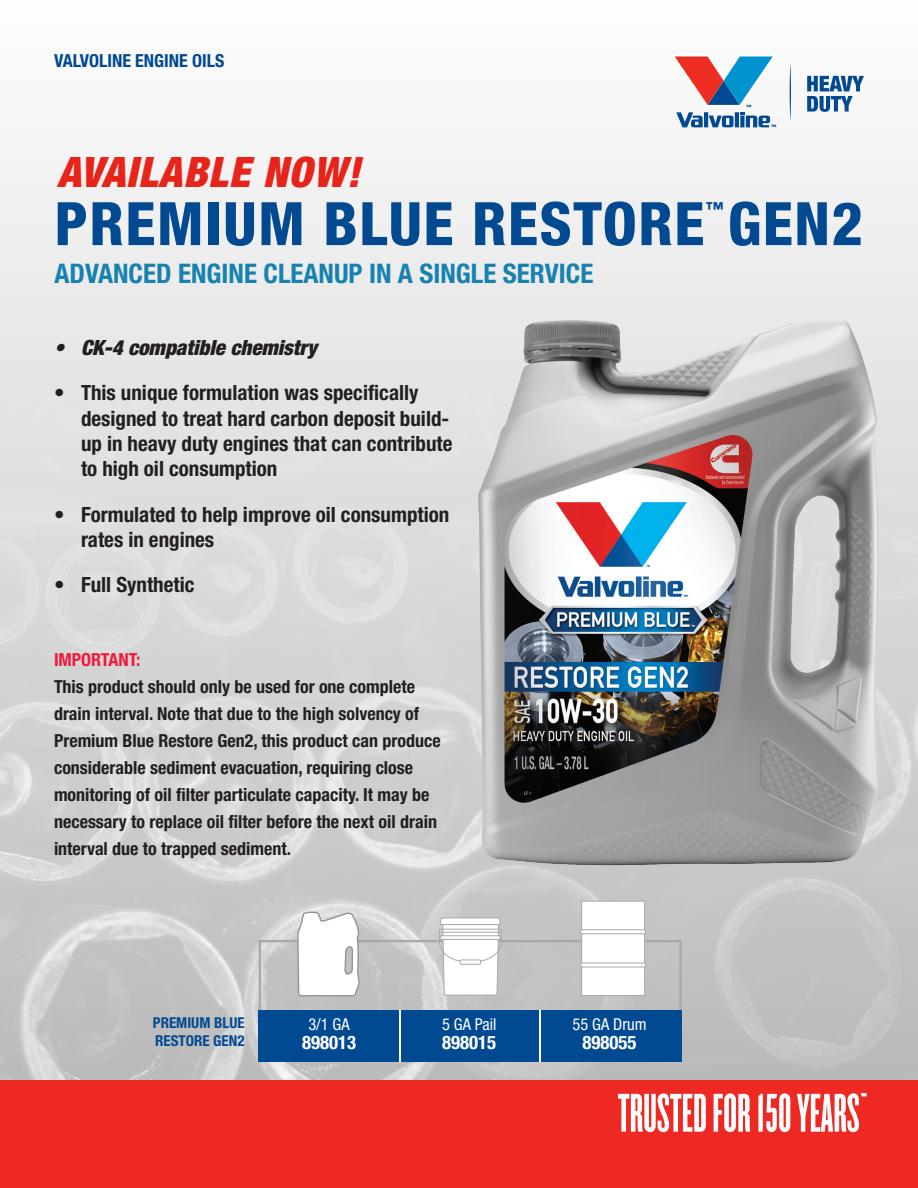
<style>
.page{position:relative;width:918px;height:1188px;background:#fff}
.page>*{position:absolute;margin:0;border:0;box-sizing:border-box;transform-origin:0 0}
.t1{font:800 condensed 60px "Helvetica Neue";letter-spacing:.025em;color:#014a91}
.t2{font:italic 900 condensed 42px "Helvetica Neue";letter-spacing:.025em;color:#e72419}
.t3{font:700 condensed 27px "Helvetica Neue";color:#1781b0}
.t4{font:700 condensed 21px/25.2px "Helvetica Neue";color:#231f20}
.t5{font:italic 900 condensed 21px "Helvetica Neue";color:#231f20}
.Product_Bullet_Point{font:700 condensed 18.75px "Helvetica Neue";color:#fff}
.t6{font:700 condensed 18px/27px "Helvetica Neue";color:#231f20}
.t7{font:700 condensed 18px "Helvetica Neue";color:#014990}
.t8{font:700 condensed 18px "Helvetica Neue";color:#ed1a3a}
.Product_Bullet_Point-2{font:condensed 16.35px "Helvetica Neue";color:#fff}
.t9{font:700 condensed 15px/18px "Helvetica Neue";color:#014a91}
</style>
<div class="page">
<img style="left:0;top:71px;width:918px;height:1009px">
<div style="left:0;top:1080px;width:918px;height:108px;background:#ee2823"></div>
<svg style="left:670px;top:56px;width:108px;height:71px"></svg>
<svg style="left:807px;top:76px;width:57px;height:36px"></svg>
<svg style="left:790px;top:64px;width:1px;height:57px"></svg>
<img style="left:403px;top:247px;width:507px;height:676px">
<svg style="left:618px;top:1093px;width:88px;height:39px"></svg>
<svg style="left:714px;top:1093px;width:36px;height:39px"></svg>
<svg style="left:758px;top:1093px;width:32px;height:39px"></svg>
<svg style="left:797px;top:1093px;width:69px;height:39px"></svg>
<div style="left:259px;top:940px;width:423px;height:101px;border:2px solid #a8a9ad"></div>
<div style="left:259px;top:1010px;width:423px;height:51px;background:#014a91"></div>
<div style="left:582px;top:901px;width:63px;height:95px;background:#fff"></div>
<div style="left:581px;top:901px;width:64px;height:95px;border:1px solid #a8a9ad"></div>
<hr style="left:580px;top:930px;width:66px;height:4px;background:#fff;border-radius:2px">
<div style="left:580px;top:929px;width:66px;height:5px;border:1px solid #a8a9ad;border-radius:2px"></div>
<hr style="left:580px;top:963px;width:66px;height:4px;background:#fff;border-radius:2px">
<div style="left:580px;top:962px;width:66px;height:6px;border:1px solid #a8a9ad;border-radius:2px"></div>
<svg style="left:296px;top:910px;width:64px;height:87px"></svg>
<svg style="left:439px;top:917px;width:63px;height:79px"></svg>
<hr style="left:460px;top:960px;width:21px;height:4px;background:#fff">
<div style="left:460px;top:959px;width:21px;height:6px;border:1px solid #a8a9ad"></div>
<hr style="left:399px;top:1010px;width:1px;height:51px;background:#fff">
<hr style="left:539px;top:1010px;width:2px;height:51px;background:#fff">
<p class="t7" style="left:54px;top:50px;width:172px">VALVOLINE ENGINE OILS</p>
<p class="t2" style="left:58px;top:146px;width:304px">AVAILABLE NOW!</p>
<p class="t1" style="left:55px;top:187px;width:810px">PREMIUM BLUE RESTORE GEN2</p>
<p class="t7" style="left:706px;top:198px;width:19px">™</p>
<p class="t3" style="left:55px;top:257px;width:540px">ADVANCED ENGINE CLEANUP IN A SINGLE SERVICE</p>
<p class="t5" style="left:54px;top:335px;width:265px">• CK-4 compatible chemistry</p>
<p class="t4" style="left:81px;top:380px;width:373px;text-indent:-27px">• This unique formulation was specifically designed to treat hard carbon deposit build&shy;up in heavy duty engines that can contribute to high oil consumption</p>
<p class="t4" style="left:81px;top:501px;width:370px;text-indent:-27px">• Formulated to help improve oil consumption rates in engines</p>
<p class="t4" style="left:54px;top:572px;width:142px">• Full Synthetic</p>
<p class="t8" style="left:54px;top:649px;width:88px">IMPORTANT:</p>
<p class="t6" style="left:54px;top:673px;width:388px">This product should only be used for one complete drain interval. Note that due to the high solvency of Premium Blue Restore Gen2, this product can produce considerable sediment evacuation, requiring close monitoring of oil filter particulate capacity. It may be necessary to replace oil filter before the next oil drain interval due to trapped sediment.</p>
<p class="t9" style="left:153px;top:1014px;width:93px">PREMIUM BLUE<br>RESTORE GEN2</p>
<p class="Product_Bullet_Point-2" style="left:308px;top:1015px;width:43px">3/1 GA</p>
<p class="Product_Bullet_Point" style="left:302px;top:1027px;width:55px">898013</p>
<p class="Product_Bullet_Point-2" style="left:442px;top:1015px;width:56px">5 GA Pail</p>
<p class="Product_Bullet_Point" style="left:442px;top:1027px;width:55px">898015</p>
<p class="Product_Bullet_Point-2" style="left:573px;top:1015px;width:76px">55 GA Drum</p>
<p class="Product_Bullet_Point" style="left:583px;top:1027px;width:55px">898055</p>
</div>
